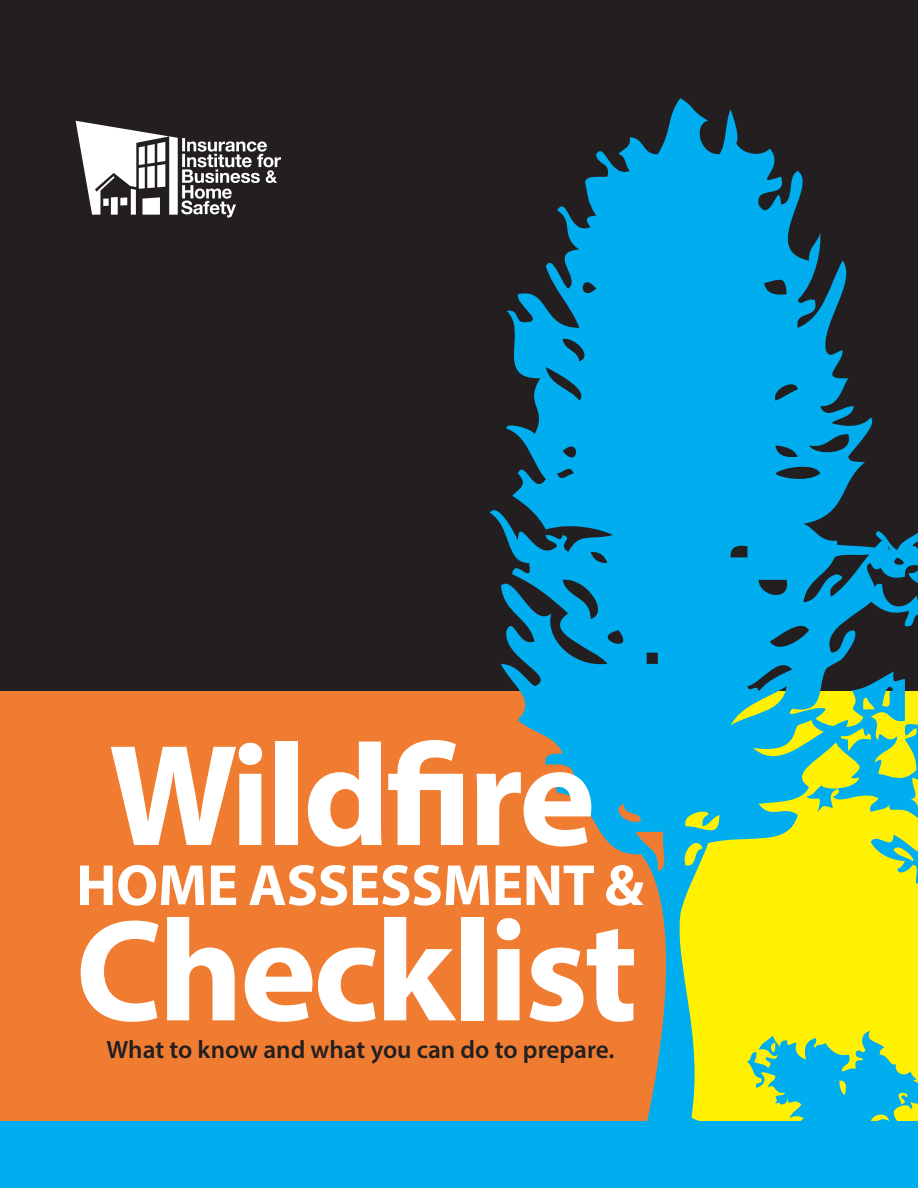
<style>
.page{position:relative;width:918px;height:1188px;background:#fff}
.page>*{position:absolute;margin:0;border:0;box-sizing:border-box;transform-origin:0 0}
.Heading_4{font:700 145.65px "Myriad Pro";letter-spacing:-.025em;color:#fff}
.Heading_4-2{font:700 58.5px "Myriad Pro";letter-spacing:-.005em;color:#fff}
.Heading_1{font:600 25.2px "Myriad Pro";color:#231f20}
</style>
<div class="page">
<div style="left:0;top:0;width:918px;height:736px;background:#231f20"></div>
<div style="left:0;top:692px;width:672px;height:496px;background:#f07c32"></div>
<svg style="left:900px;top:533px;width:18px;height:498px;fill:#fff101"></svg>
<svg style="left:490px;top:98px;width:410px;height:1024px"></svg>
<svg style="left:747px;top:1031px;width:171px;height:91px;background:#66c88f"></svg>
<div style="left:0;top:1122px;width:918px;height:66px;background:#00aeef"></div>
<svg style="left:76px;top:121px;width:205px;height:97px"></svg>
<p class="Heading_4" style="left:109px;top:701px;width:489px">Wildfire</p>
<p class="Heading_4-2" style="left:76px;top:847px;width:569px">HOME ASSESSMENT &amp;</p>
<p class="Heading_4" style="left:76px;top:876px;width:564px">Checklist</p>
<p class="Heading_1" style="left:107px;top:1034px;width:509px">What to know and what you can do to prepare.</p>
</div>
